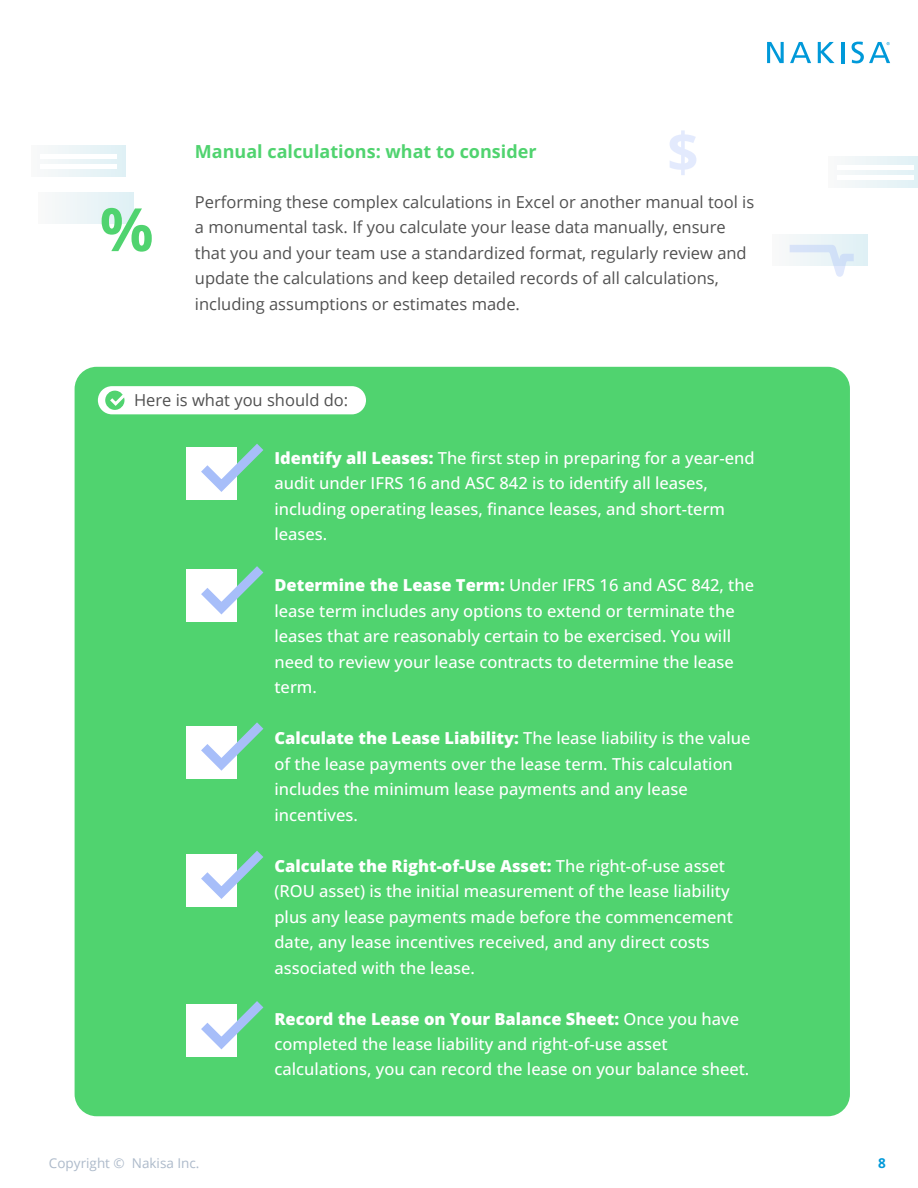
<style>
.page{position:relative;width:918px;height:1188px;background:#fff}
.page>*{position:absolute;margin:0;border:0;box-sizing:border-box;transform-origin:0 0}
.t1{font:700 59.7px "Open Sans";color:#50d36f}
.t2{font:700 54.75px "Open Sans";color:#a7bef9}
.t3{font:700 18px "Open Sans";color:#50d36f}
.t4{font:500 16.5px/25.5px "Open Sans";color:#fff}
.t5{font:16.5px/25.5px "Open Sans";color:#515151}
.t6{font:13.5px "Open Sans";color:#adbaca}
.t7{font:700 13.5px "Open Sans";color:#0099d9}
.s1{font-weight:800}
</style>
<div class="page">
<div style="left:31px;top:145px;width:95px;height:31px;background:linear-gradient(to right,#f9f9f9,#def0f5)"></div>
<div style="left:39px;top:192px;width:95px;height:31px;background:#ecf5f7"></div>
<svg style="left:790px;top:42px;width:21px;height:21px"></svg>
<hr style="left:841px;top:42px;width:3px;height:21px;background:#0099d9">
<svg style="left:818px;top:42px;width:17px;height:21px"></svg>
<svg style="left:851px;top:41px;width:39px;height:23px"></svg>
<svg style="left:767px;top:42px;width:17px;height:21px"></svg>
<div style="left:773px;top:234px;width:94px;height:32px;background:linear-gradient(to right,#f8f8f9,#dff0f5)"></div>
<div style="left:40px;top:154px;width:77px;height:5px;background:#fff"></div>
<hr style="left:40px;top:164px;width:77px;height:4px;background:#fff">
<div style="left:828px;top:156px;width:90px;height:32px;background:linear-gradient(to right,#f9f9f9,#e0f1f5)"></div>
<hr style="left:837px;top:166px;width:77px;height:4px;background:#fff">
<div style="left:837px;top:175px;width:77px;height:5px;background:#fff"></div>
<svg style="left:790px;top:245px;width:64px;height:32px"></svg>
<div style="left:75px;top:367px;width:775px;height:749px;background:#50d36f;border-radius:22px"></div>
<div style="left:98px;top:386px;width:268px;height:28px;background:#fff;border-radius:14px"></div>
<svg style="left:105px;top:391px;width:20px;height:19px"></svg>
<div style="left:186px;top:447px;width:51px;height:53px;background:#fff"></div>
<svg style="left:107px;top:390px;width:18px;height:18px"></svg>
<svg style="left:201px;top:444px;width:63px;height:48px"></svg>
<div style="left:186px;top:569px;width:51px;height:53px;background:#fff"></div>
<svg style="left:201px;top:566px;width:63px;height:49px"></svg>
<div style="left:186px;top:726px;width:51px;height:53px;background:#fff"></div>
<svg style="left:201px;top:722px;width:63px;height:49px"></svg>
<div style="left:186px;top:1004px;width:51px;height:53px;background:#fff"></div>
<svg style="left:201px;top:1001px;width:63px;height:49px"></svg>
<div style="left:186px;top:854px;width:51px;height:53px;background:#fff"></div>
<svg style="left:201px;top:851px;width:63px;height:48px"></svg>
<h1 class="t1" style="left:100px;top:205px;width:55px">%</h1>
<h2 class="t2" style="left:667px;top:130px;width:33px">$</h2>
<p class="t3" style="left:195px;top:144px;width:343px">Manual calculations: what to consider</p>
<p class="t5" style="left:195px;top:190px;width:561px">Performing these complex calculations in Excel or another manual tool is a monumental task. If you calculate your lease data manually, ensure that you and your team use a standardized format, regularly review and update the calculations and keep detailed records of all calculations, including assumptions or estimates made.</p>
<p class="t5" style="left:134px;top:389px;width:216px">Here is what you should do:</p>
<p class="t4" style="left:274px;top:444px;width:482px"><span class="s1">Identify all Leases:</span> The first step in preparing for a year-end audit under IFRS 16 and ASC 842 is to identify all leases, including operating leases, finance leases, and short-term leases.</p>
<p class="t4" style="left:274px;top:572px;width:481px"><span class="s1">Determine the Lease Term:</span> Under IFRS 16 and ASC 842, the lease term includes any options to extend or terminate the leases that are reasonably certain to be exercised. You will need to review your lease contracts to determine the lease term.</p>
<p class="t4" style="left:274px;top:725px;width:478px"><span class="s1">Calculate the Lease Liability:</span> The lease liability is the value of the lease payments over the lease term. This calculation includes the minimum lease payments and any lease incentives.</p>
<p class="t4" style="left:274px;top:852px;width:460px"><span class="s1">Calculate the Right-of-Use Asset:</span> The right-of-use asset (ROU asset) is the initial measurement of the lease liability plus any lease payments made before the commencement date, any lease incentives received, and any direct costs associated with the lease.</p>
<p class="t4" style="left:274px;top:1005px;width:476px"><span class="s1">Record the Lease on Your Balance Sheet:</span> Once you have completed the lease liability and right-of-use asset calculations, you can record the lease on your balance sheet.</p>
<p class="t6" style="left:49px;top:1158px;width:152px">Copyright © Nakisa Inc.</p>
<p class="t7" style="left:878px;top:1158px;width:9px">8</p>
</div>
